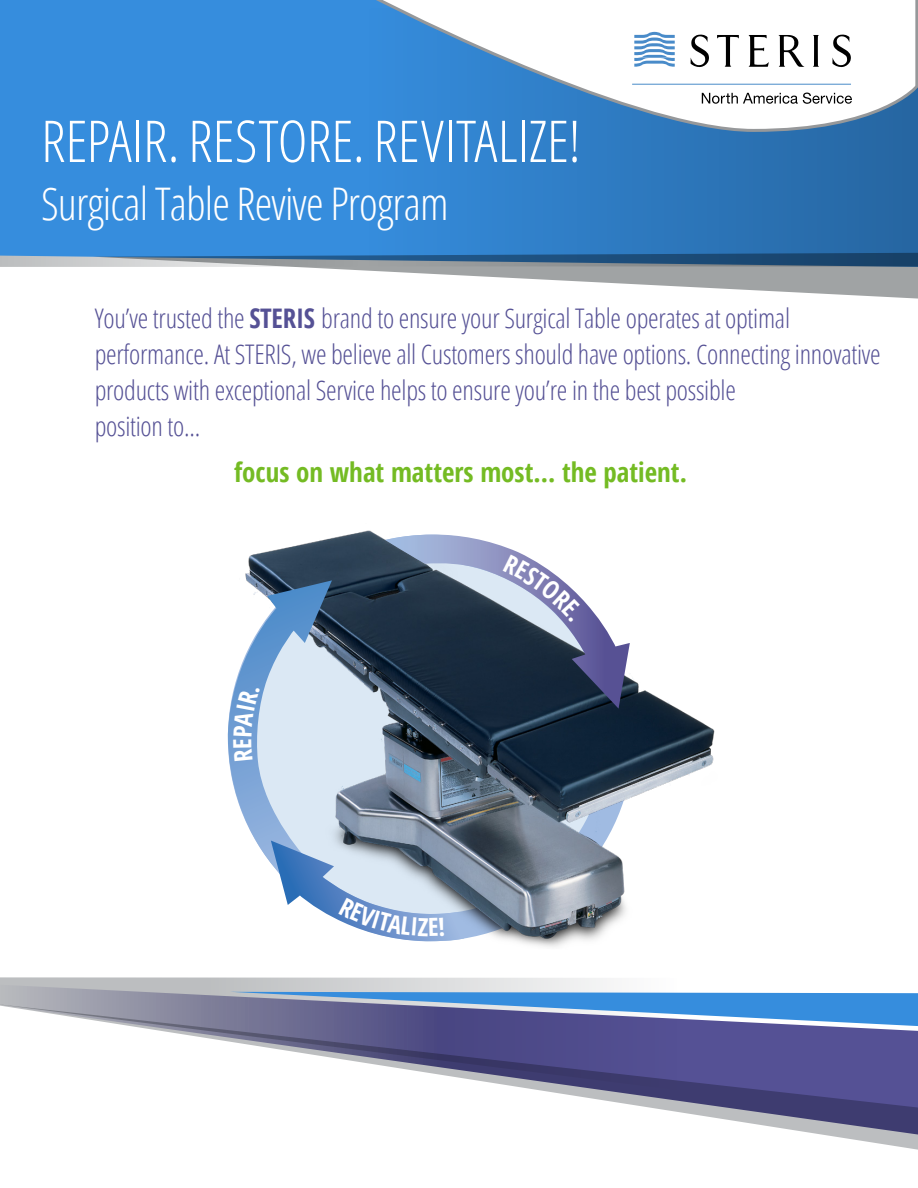
<style>
.page{position:relative;width:918px;height:1188px;background:#fff}
.page>*{position:absolute;margin:0;border:0;box-sizing:border-box;transform-origin:0 0}
.t1{font:300 condensed 57.75px "Open Sans";letter-spacing:-.005em;color:#fff}
.t2{font:300 condensed 45px "Open Sans";letter-spacing:-.02em;color:#fff}
.t3{font:300 condensed 27px/36px "Open Sans";letter-spacing:-.01em;color:#555195}
.t4{font:700 condensed 27px "Open Sans";color:#74bb23}
.s1{font-weight:700}
</style>
<div class="page">
<img style="left:347px;top:530px;width:368px;height:417px">
<svg style="left:0;top:977px;width:607px;height:6px;background:#d2d4d5"></svg>
<svg style="left:826px;top:1135px;width:92px;height:15px"></svg>
<svg style="left:0;top:983px;width:918px;height:152px"></svg>
<svg style="left:230px;top:992px;width:688px;height:34px;background:#5d86c0"></svg>
<div style="left:0;top:0;width:362px;height:267px;background:#368ddd"></div>
<svg style="left:362px;top:133px;width:556px;height:120px;background:#2d79bf"></svg>
<svg style="left:357px;top:0;width:561px;height:133px"></svg>
<svg style="left:93px;top:253px;width:825px;height:46px"></svg>
<svg style="left:702px;top:93px;width:150px;height:11px"></svg>
<svg style="left:634px;top:32px;width:41px;height:35px"></svg>
<svg style="left:691px;top:34px;width:18px;height:33px"></svg>
<svg style="left:717px;top:35px;width:22px;height:32px"></svg>
<svg style="left:748px;top:35px;width:21px;height:32px"></svg>
<svg style="left:778px;top:35px;width:27px;height:32px"></svg>
<svg style="left:813px;top:35px;width:6px;height:32px"></svg>
<svg style="left:832px;top:34px;width:19px;height:33px"></svg>
<hr style="left:632px;top:84px;width:219px;height:1px;background:#498bc9">
<svg style="left:228px;top:535px;width:402px;height:406px;background:#7e8ea2"></svg>
<h1 class="t1" style="left:41px;top:102px;width:541px">REPAIR. RESTORE. REVITALIZE!</h1>
<h2 class="t2" style="left:41px;top:173px;width:409px">Surgical Table Revive Program</h2>
<p class="t3" style="left:95px;top:300px;width:788px">You’ve trusted the <span class="s1">STERIS</span> brand to ensure your Surgical Table operates at optimal performance. At STERIS, we believe all Customers should have options. Connecting innovative products with exceptional Service helps to ensure you’re in the best possible<br>position to...</p>
<p class="t4" style="left:234px;top:453px;width:454px">focus on what matters most... the patient.</p>
</div>
